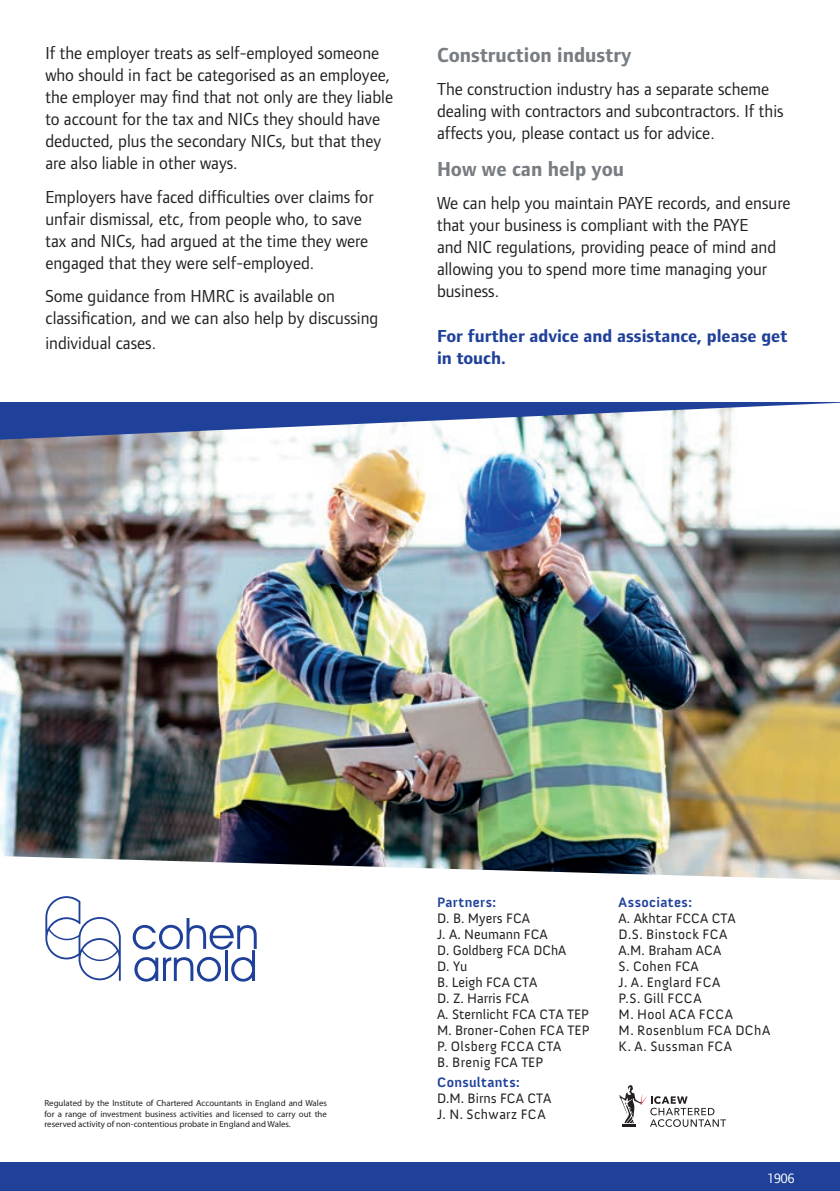
<style>
.page{position:relative;width:840px;height:1191px;background:#fff}
.page>*{position:absolute;margin:0;border:0;box-sizing:border-box;transform-origin:0 0}
.t1{font:700 21px "Foundry Form Sans";color:#787d83}
.t2{font:18px/22px "Foundry Form Sans";color:#231f20}
.t3{font:700 18px/22px "Foundry Form Sans";color:#20419a}
.t4{font:14px/16px "Anivers";color:#231f20}
.t5{font:14px/16px "Anivers";letter-spacing:.025em;color:#231f20}
.t6{font:700 14px "Anivers";letter-spacing:.025em;color:#20419a}
.t7{font:14px "Foundry Form Sans";color:#fff}
.t8{font:8.8px/10.4px "Myriad Pro";color:#231f20;text-align:justify}
</style>
<div class="page">
<div style="left:0;top:1162px;width:839px;height:29px;background:#20419a"></div>
<img style="left:0;top:403px;width:839px;height:477px">
<svg style="left:45px;top:896px;width:76px;height:84px"></svg>
<svg style="left:133px;top:918px;width:123px;height:63px"></svg>
<svg style="left:619px;top:1085px;width:106px;height:41px"></svg>
<p class="t2" style="left:45px;top:42px;width:349px">If the employer treats as self-employed someone who should in fact be categorised as an employee, the employer may find that not only are they liable to account for the tax and NICs they should have deducted, plus the secondary NICs, but that they are also liable in other ways.</p>
<p class="t2" style="left:45px;top:186px;width:329px">Employers have faced difficulties over claims for unfair dismissal, etc, from people who, to save tax and NICs, had argued at the time they were engaged that they were self-employed.</p>
<p class="t2" style="left:45px;top:285px;width:334px">Some guidance from HMRC is available on classification, and we can also help by discussing</p>
<p class="t2" style="left:45px;top:332px;width:112px">individual cases.</p>
<p class="t1" style="left:437px;top:43px;width:196px">Construction industry</p>
<p class="t2" style="left:437px;top:78px;width:348px">The construction industry has a separate scheme dealing with contractors and subcontractors. If this affects you, please contact us for advice.</p>
<p class="t1" style="left:437px;top:157px;width:188px">How we can help you</p>
<p class="t2" style="left:437px;top:192px;width:354px">We can help you maintain PAYE records, and ensure that your business is compliant with the PAYE<br>and NIC regulations, providing peace of mind and allowing you to spend more time managing your business.</p>
<p class="t3" style="left:437px;top:324px;width:352px">For further advice and assistance, please get in touch.</p>
<p class="t8" style="left:44px;top:1098px;width:284px">Regulated by the Institute of Chartered Accountants in England and Wales for a range of investment business activities and licensed to carry out the reserved activity of non-contentious probate in England and Wales.</p>
<p class="t6" style="left:437px;top:894px;width:60px">Partners:</p>
<p class="t4" style="left:437px;top:910px;width:154px">D. B. Myers FCA<br>J. A. Neumann FCA<br>D. Goldberg FCA DChA<br>D. Yu<br>B. Leigh FCA CTA<br>D. Z. Harris FCA<br>A. Sternlicht FCA CTA TEP<br>M. Broner-Cohen FCA TEP<br>P. Olsberg FCCA CTA<br>B. Brenig FCA TEP</p>
<p class="t6" style="left:437px;top:1074px;width:84px">Consultants:</p>
<p class="t4" style="left:437px;top:1090px;width:116px">D.M. Birns FCA CTA<br>J. N. Schwarz FCA</p>
<p class="t6" style="left:618px;top:894px;width:75px">Associates:</p>
<p class="t5" style="left:618px;top:910px;width:153px">A. Akhtar FCCA CTA<br>D.S. Binstock FCA<br>A.M. Braham ACA<br>S. Cohen FCA<br>J. A. Englard FCA<br>P.S. Gill FCCA<br>M. Hool ACA FCCA<br>M. Rosenblum FCA DChA<br>K. A. Sussman FCA</p>
<p class="t7" style="left:767px;top:1170px;width:29px">1906</p>
</div>
